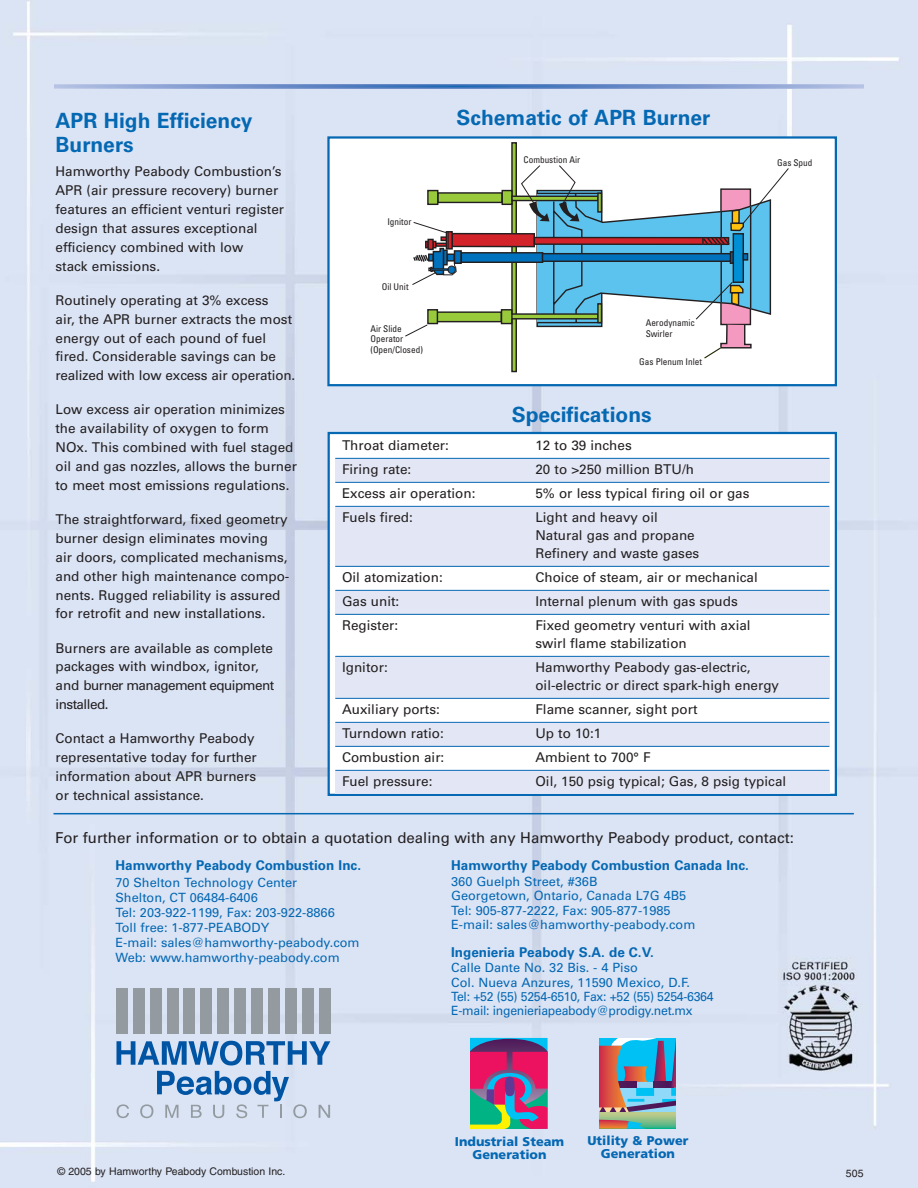
<style>
.page{position:relative;width:918px;height:1188px;background:#dbe4f5}
.page>*{position:absolute;margin:0;border:0;box-sizing:border-box;transform-origin:0 0}
.t1{font:700 21px/24px "Univers";color:#0568b3}
.t2{font:15px "Univers";color:#231f20}
.t3{font:13.5px/18.9px "Univers";color:#231f20}
.t4{font:700 13.5px "Univers";color:#0568b3}
.t5{font:12.75px/15px "Univers";color:#0568b3}
.t6{font:12.75px/14.2px "Univers";letter-spacing:-.02em;color:#0568b3}
.t7{font:900 12.75px/13.5px "Frutiger";color:#0568b3;text-align:center}
.t8{font:10.5px "Helvetica";color:#231f20}
.t9{font:condensed 9.3px/10.4px "Univers";color:#231f20}
</style>
<div class="page">
<hr style="left:54px;top:813px;width:800px;height:1px;background:#0568b3">
<svg style="left:116px;top:1041px;width:214px;height:77px;background:#a3bede"></svg>
<div style="left:116px;top:988px;width:11px;height:45px;background:#939ba1"></div>
<div style="left:133px;top:988px;width:11px;height:45px;background:#939ba1"></div>
<div style="left:150px;top:988px;width:11px;height:45px;background:#939ba1"></div>
<div style="left:167px;top:988px;width:11px;height:45px;background:#939ba1"></div>
<div style="left:184px;top:988px;width:11px;height:45px;background:#939ba1"></div>
<div style="left:201px;top:988px;width:11px;height:45px;background:#939ba1"></div>
<div style="left:218px;top:988px;width:11px;height:45px;background:#939ba1"></div>
<div style="left:235px;top:988px;width:11px;height:45px;background:#939ba1"></div>
<div style="left:252px;top:988px;width:11px;height:45px;background:#939ba1"></div>
<div style="left:269px;top:988px;width:11px;height:45px;background:#939ba1"></div>
<div style="left:285px;top:988px;width:12px;height:45px;background:#939ba1"></div>
<div style="left:302px;top:988px;width:12px;height:45px;background:#939ba1"></div>
<div style="left:319px;top:988px;width:12px;height:45px;background:#939ba1"></div>
<svg style="left:470px;top:1039px;width:77px;height:90px;background:#89577b"></svg>
<svg style="left:599px;top:1038px;width:77px;height:75px;background:#728ba4"></svg>
<svg style="left:599px;top:1113px;width:77px;height:15px"></svg>
<svg style="left:599px;top:1120px;width:47px;height:8px"></svg>
<svg style="left:54px;top:84px;width:810px;height:4px;background:#7595cc"></svg>
<div style="left:328px;top:137px;width:508px;height:248px;background:#fff"></div>
<hr style="left:512px;top:143px;width:4px;height:229px;background:#99ca3c">
<div style="left:511px;top:142px;width:6px;height:230px;border:1px solid #231f20"></div>
<div style="left:438px;top:193px;width:64px;height:9px;background:#99ca3c"></div>
<div style="left:437px;top:192px;width:66px;height:11px;border:1px solid #231f20"></div>
<div style="left:428px;top:191px;width:10px;height:13px;background:#99ca3c"></div>
<div style="left:427px;top:190px;width:11px;height:15px;border:1px solid #231f20"></div>
<div style="left:502px;top:191px;width:10px;height:13px;background:#99ca3c"></div>
<div style="left:502px;top:190px;width:11px;height:15px;border:1px solid #231f20"></div>
<div style="left:437px;top:312px;width:64px;height:10px;background:#99ca3c"></div>
<div style="left:437px;top:311px;width:65px;height:11px;border:1px solid #231f20"></div>
<div style="left:502px;top:310px;width:10px;height:14px;background:#99ca3c"></div>
<div style="left:501px;top:309px;width:12px;height:15px;border:1px solid #231f20"></div>
<div style="left:454px;top:251px;width:7px;height:12px;background:#0071bc"></div>
<div style="left:454px;top:250px;width:8px;height:14px;border:1px solid #231f20"></div>
<div style="left:452px;top:234px;width:82px;height:13px;background:#d2232a"></div>
<div style="left:452px;top:233px;width:83px;height:14px;border:1px solid #231f20"></div>
<svg style="left:405px;top:222px;width:52px;height:115px"></svg>
<div style="left:461px;top:253px;width:82px;height:9px;background:#0071bc"></div>
<div style="left:461px;top:252px;width:82px;height:11px;border:1px solid #231f20"></div>
<div style="left:512px;top:314px;width:86px;height:5px;background:#99ca3c"></div>
<div style="left:511px;top:313px;width:88px;height:7px;border:1px solid #231f20"></div>
<div style="left:512px;top:196px;width:86px;height:5px;background:#99ca3c"></div>
<div style="left:511px;top:196px;width:88px;height:5px;border:1px solid #231f20"></div>
<svg style="left:521px;top:165px;width:268px;height:194px"></svg>
<div style="left:327px;top:136px;width:510px;height:250px;border:2px solid #0568b3"></div>
<div style="left:329px;top:433px;width:507px;height:362px;background:#fff"></div>
<div style="left:328px;top:432px;width:509px;height:364px;border:2px solid #0568b3"></div>
<div style="left:335px;top:459px;width:494px;height:23px;background:#e3e7f5"></div>
<div style="left:335px;top:507px;width:494px;height:60px;background:#e3e7f5"></div>
<div style="left:335px;top:591px;width:494px;height:23px;background:#e3e7f5"></div>
<div style="left:335px;top:657px;width:494px;height:41px;background:#e3e7f5"></div>
<div style="left:335px;top:723px;width:494px;height:23px;background:#e3e7f5"></div>
<div style="left:335px;top:771px;width:494px;height:22px;background:#e3e7f5"></div>
<hr style="left:335px;top:458px;width:494px;height:1px;background:#0568b3">
<hr style="left:335px;top:482px;width:494px;height:1px;background:#0568b3">
<hr style="left:335px;top:506px;width:494px;height:1px;background:#0568b3">
<hr style="left:335px;top:566px;width:494px;height:1px;background:#0568b3">
<hr style="left:335px;top:590px;width:494px;height:1px;background:#0568b3">
<hr style="left:335px;top:614px;width:494px;height:1px;background:#0568b3">
<hr style="left:335px;top:656px;width:494px;height:1px;background:#0568b3">
<hr style="left:335px;top:698px;width:494px;height:1px;background:#0568b3">
<hr style="left:335px;top:722px;width:494px;height:1px;background:#0568b3">
<hr style="left:335px;top:746px;width:494px;height:1px;background:#0568b3">
<hr style="left:335px;top:770px;width:494px;height:1px;background:#0568b3">
<h1 class="t1" style="left:56px;top:110px;width:199px">APR High Efficiency<br>Burners</h1>
<p class="t3" style="left:56px;top:163px;width:230px">Hamworthy Peabody Combustion’s<br>APR (air pressure recovery) burner features an efficient venturi register design that assures exceptional efficiency combined with low<br>stack emissions.</p>
<p class="t3" style="left:56px;top:292px;width:241px">Routinely operating at 3% excess<br>air, the APR burner extracts the most energy out of each pound of fuel fired. Considerable savings can be realized with low excess air operation.</p>
<p class="t3" style="left:56px;top:401px;width:243px">Low excess air operation minimizes the availability of oxygen to form NOx. This combined with fuel staged oil and gas nozzles, allows the burner to meet most emissions regulations.</p>
<p class="t3" style="left:56px;top:511px;width:235px">The straightforward, fixed geometry burner design eliminates moving<br>air doors, complicated mechanisms, and other high maintenance compo&shy;nents. Rugged reliability is assured for retrofit and new installations.</p>
<p class="t3" style="left:56px;top:639px;width:220px">Burners are available as complete packages with windbox, ignitor, and burner management equipment installed.</p>
<p class="t3" style="left:56px;top:730px;width:203px">Contact a Hamworthy Peabody representative today for further information about APR burners or technical assistance.</p>
<h1 class="t1" style="left:457px;top:108px;width:255px">Schematic of APR Burner</h1>
<p class="t9" style="left:387px;top:217px;width:26px">Ignitor</p>
<p class="t9" style="left:382px;top:282px;width:28px">Oil Unit</p>
<p class="t9" style="left:524px;top:156px;width:58px">Combustion Air</p>
<p class="t9" style="left:370px;top:324px;width:54px">Air Slide<br>Operator (Open/Closed)</p>
<p class="t9" style="left:646px;top:318px;width:51px;line-height:11.1px">Aerodynamic<br>Swirler</p>
<p class="t9" style="left:639px;top:357px;width:64px">Gas Plenum Inlet</p>
<h1 class="t1" style="left:512px;top:404px;width:142px">Specifications</h1>
<p class="t9" style="left:777px;top:158px;width:37px">Gas Spud</p>
<p class="t3" style="left:342px;top:437px;width:108px">Throat diameter:</p>
<p class="t3" style="left:535px;top:437px;width:98px">12 to 39 inches</p>
<p class="t3" style="left:342px;top:461px;width:71px">Firing rate:</p>
<p class="t3" style="left:535px;top:461px;width:160px">20 to &gt;250 million BTU/h</p>
<p class="t3" style="left:342px;top:485px;width:135px">Excess air operation:</p>
<p class="t3" style="left:535px;top:485px;width:216px">5% or less typical firing oil or gas</p>
<p class="t3" style="left:342px;top:509px;width:72px">Fuels fired:</p>
<p class="t3" style="left:535px;top:509px;width:165px;line-height:18px">Light and heavy oil<br>Natural gas and propane<br>Refinery and waste gases</p>
<p class="t3" style="left:342px;top:569px;width:102px">Oil atomization:</p>
<p class="t3" style="left:535px;top:569px;width:224px">Choice of steam, air or mechanical</p>
<p class="t3" style="left:342px;top:593px;width:59px">Gas unit:</p>
<p class="t3" style="left:535px;top:593px;width:204px">Internal plenum with gas spuds</p>
<p class="t3" style="left:342px;top:617px;width:58px">Register:</p>
<p class="t3" style="left:535px;top:617px;width:217px;line-height:18px">Fixed geometry venturi with axial swirl flame stabilization</p>
<p class="t3" style="left:342px;top:659px;width:47px">Ignitor:</p>
<p class="t3" style="left:535px;top:659px;width:245px;line-height:18px">Hamworthy Peabody gas-electric, oil-electric or direct spark-high energy</p>
<p class="t3" style="left:342px;top:701px;width:99px">Auxiliary ports:</p>
<p class="t3" style="left:535px;top:701px;width:164px">Flame scanner, sight port</p>
<p class="t3" style="left:342px;top:725px;width:103px">Turndown ratio:</p>
<p class="t3" style="left:535px;top:725px;width:67px">Up to 10:1</p>
<p class="t3" style="left:342px;top:749px;width:104px">Combustion air:</p>
<p class="t3" style="left:535px;top:749px;width:117px">Ambient to 700° F</p>
<p class="t3" style="left:342px;top:773px;width:92px">Fuel pressure:</p>
<p class="t3" style="left:535px;top:773px;width:252px">Oil, 150 psig typical; Gas, 8 psig typical</p>
<p class="t2" style="left:55px;top:832px;width:740px">For further information or to obtain a quotation dealing with any Hamworthy Peabody product, contact:</p>
<p class="t4" style="left:115px;top:860px;width:247px">Hamworthy Peabody Combustion Inc.</p>
<p class="t5" style="left:115px;top:876px;width:246px">70 Shelton Technology Center<br>Shelton, CT 06484-6406<br>Tel: 203-922-1199, Fax: 203-922-8866<br>Toll free: 1-877-PEABODY<br>E-mail: sales@hamworthy-peabody.com<br>Web: www.hamworthy-peabody.com</p>
<p class="t4" style="left:451px;top:861px;width:299px">Hamworthy Peabody Combustion Canada Inc.</p>
<p class="t5" style="left:451px;top:876px;width:246px;line-height:14.2px">360 Guelph Street, #36B<br>Georgetown, Ontario, Canada L7G 4B5<br>Tel: 905-877-2222, Fax: 905-877-1985<br>E-mail: sales@hamworthy-peabody.com</p>
<p class="t4" style="left:451px;top:947px;width:204px">Ingenieria Peabody S.A. de C.V.</p>
<p class="t6" style="left:451px;top:962px;width:264px">Calle Dante No. 32 Bis. - 4 Piso<br>Col. Nueva Anzures, 11590 Mexico, D.F.<br>Tel: +52 (55) 5254-6510, Fax: +52 (55) 5254-6364<br>E-mail: ingenieriapeabody@prodigy.net.mx</p>
<p class="t7" style="left:455px;top:1136px;width:111px">Industrial Steam<br>Generation</p>
<p class="t7" style="left:587px;top:1135px;width:102px">Utility &amp; Power<br>Generation</p>
<p class="t8" style="left:58px;top:1167px;width:229px">© 2005 by Hamworthy Peabody Combustion Inc.</p>
<p class="t8" style="left:846px;top:1169px;width:19px">505</p>
</div>
